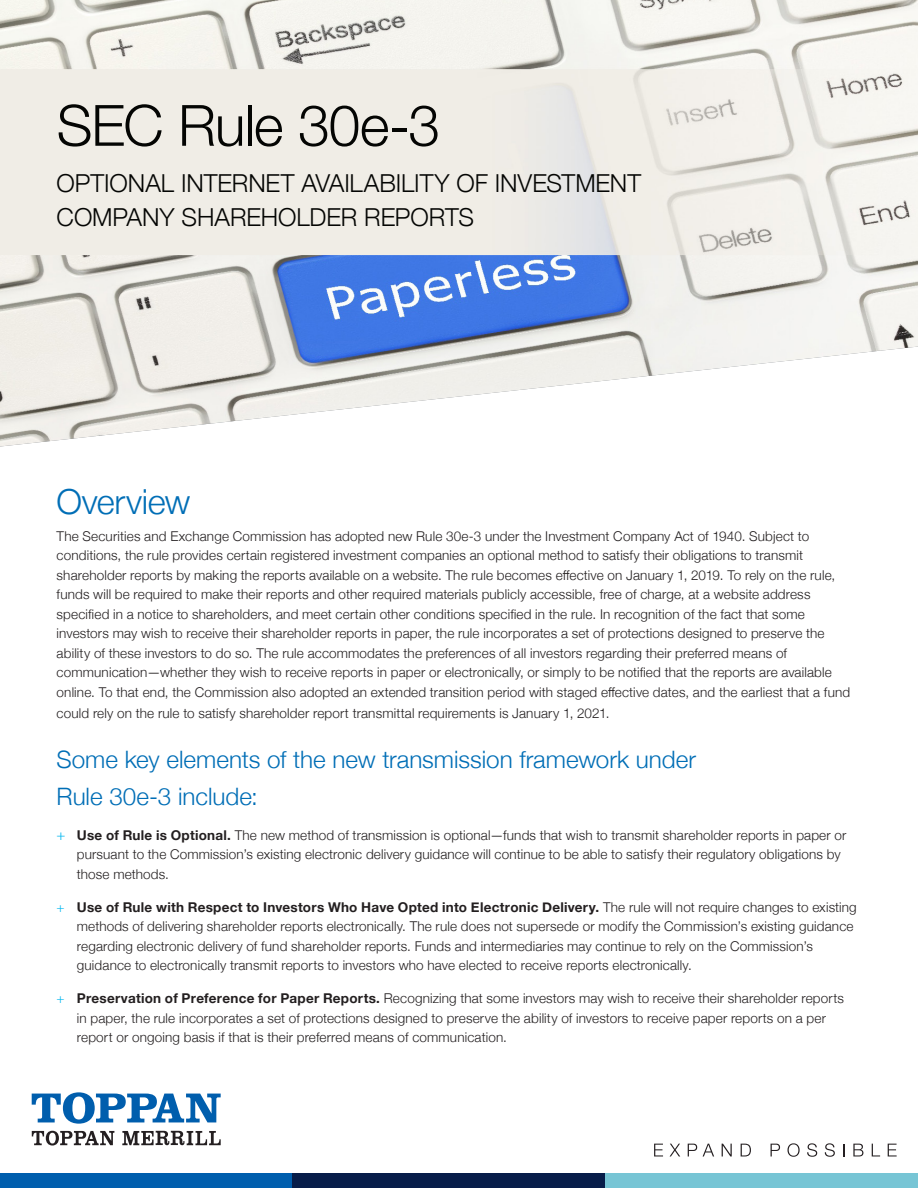
<style>
.page{position:relative;width:918px;height:1188px;background:#fff}
.page>*{position:absolute;margin:0;border:0;box-sizing:border-box;transform-origin:0 0}
.Head_A35_24_30{font:300 57px "Helvetica Neue";letter-spacing:-.02em;color:#040503}
.Head_A35_24_30-2{font:300 34.5px "Helvetica Neue";letter-spacing:-.01em;color:#006eb6}
.Body_A35_10_14{font:300 24.75px/34.7px "Helvetica Neue";letter-spacing:-.005em;color:#040503}
.Head_A35_24_30-3{font:300 24px/37.5px "Helvetica Neue";color:#006eb6}
.Body_A35_10_14-2{font:300 13.5px/19.5px "Helvetica Neue";letter-spacing:.01em;color:#231f20}
.s1{font-size:15px;color:#00b6ef}
.s2{font-weight:700}
.s3{color:#00b6ef}
</style>
<div class="page">
<img style="left:0;top:0;width:918px;height:447px">
<div style="left:0;top:1173px;width:293px;height:15px;background:#005ead"></div>
<div style="left:292px;top:1173px;width:315px;height:15px;background:#071d49"></div>
<div style="left:606px;top:1173px;width:312px;height:15px;background:#77c5d5"></div>
<svg style="left:32px;top:1092px;width:189px;height:32px"></svg>
<svg style="left:32px;top:1131px;width:82px;height:15px"></svg>
<svg style="left:122px;top:1131px;width:99px;height:14px"></svg>
<svg style="left:654px;top:1144px;width:9px;height:12px"></svg>
<svg style="left:670px;top:1144px;width:10px;height:12px"></svg>
<svg style="left:688px;top:1144px;width:9px;height:12px"></svg>
<svg style="left:703px;top:1144px;width:11px;height:12px"></svg>
<svg style="left:722px;top:1144px;width:10px;height:12px"></svg>
<svg style="left:741px;top:1144px;width:10px;height:12px"></svg>
<svg style="left:771px;top:1144px;width:9px;height:12px"></svg>
<svg style="left:788px;top:1143px;width:12px;height:14px"></svg>
<svg style="left:807px;top:1143px;width:10px;height:14px"></svg>
<svg style="left:825px;top:1143px;width:10px;height:14px"></svg>
<svg style="left:843px;top:1144px;width:1px;height:12px"></svg>
<svg style="left:853px;top:1144px;width:10px;height:12px"></svg>
<svg style="left:872px;top:1144px;width:8px;height:12px"></svg>
<svg style="left:888px;top:1144px;width:9px;height:12px"></svg>
<p class="Head_A35_24_30" style="left:57px;top:79px;width:385px">SEC Rule 30e-3</p>
<p class="Body_A35_10_14" style="left:57px;top:164px;width:586px">OPTIONAL INTERNET AVAILABILITY OF INVESTMENT<br>COMPANY SHAREHOLDER REPORTS</p>
<p class="Head_A35_24_30-2" style="left:57px;top:474px;width:135px">Overview</p>
<p class="Body_A35_10_14-2" style="left:57px;top:525px;width:795px">The Securities and Exchange Commission has adopted new Rule 30e-3 under the Investment Company Act of 1940. Subject to conditions, the rule provides certain registered investment companies an optional method to satisfy their obligations to transmit shareholder reports by making the reports available on a website. The rule becomes effective on January 1, 2019. To rely on the rule, funds will be required to make their reports and other required materials publicly accessible, free of charge, at a website address specified in a notice to shareholders, and meet certain other conditions specified in the rule. In recognition of the fact that some investors may wish to receive their shareholder reports in paper, the rule incorporates a set of protections designed to preserve the ability of these investors to do so. The rule accommodates the preferences of all investors regarding their preferred means of communication—whether they wish to receive reports in paper or electronically, or simply to be notified that the reports are available online. To that end, the Commission also adopted an extended transition period with staged effective dates, and the earliest that a fund</p>
<p class="Body_A35_10_14-2" style="left:57px;top:702px;width:554px">could rely on the rule to satisfy shareholder report transmittal requirements is January 1, 2021.</p>
<p class="Head_A35_24_30-3" style="left:57px;top:739px;width:641px">Some key elements of the new transmission framework under<br>Rule 30e-3 include:</p>
<p class="Body_A35_10_14-2" style="left:77px;top:824px;width:771px;text-indent:-20px"><span class="s1">+</span> <span class="s2">Use of Rule is Optional.</span> The new method of transmission is optional—funds that wish to transmit shareholder reports in paper or pursuant to the Commission’s existing electronic delivery guidance will continue to be able to satisfy their regulatory obligations by those methods.</p>
<p class="Body_A35_10_14-2" style="left:77px;top:896px;width:781px;text-indent:-20px"><span class="s3">+</span> <span class="s2">Use of Rule with Respect to Investors Who Have Opted into Electronic Delivery.</span> The rule will not require changes to existing methods of delivering shareholder reports electronically. The rule does not supersede or modify the Commission’s existing guidance regarding electronic delivery of fund shareholder reports. Funds and intermediaries may continue to rely on the Commission’s guidance to electronically transmit reports to investors who have elected to receive reports electronically.</p>
<p class="Body_A35_10_14-2" style="left:77px;top:988px;width:768px;text-indent:-20px"><span class="s3">+</span> <span class="s2">Preservation of Preference for Paper Reports.</span> Recognizing that some investors may wish to receive their shareholder reports in paper, the rule incorporates a set of protections designed to preserve the ability of investors to receive paper reports on a per report or ongoing basis if that is their preferred means of communication.</p>
</div>
